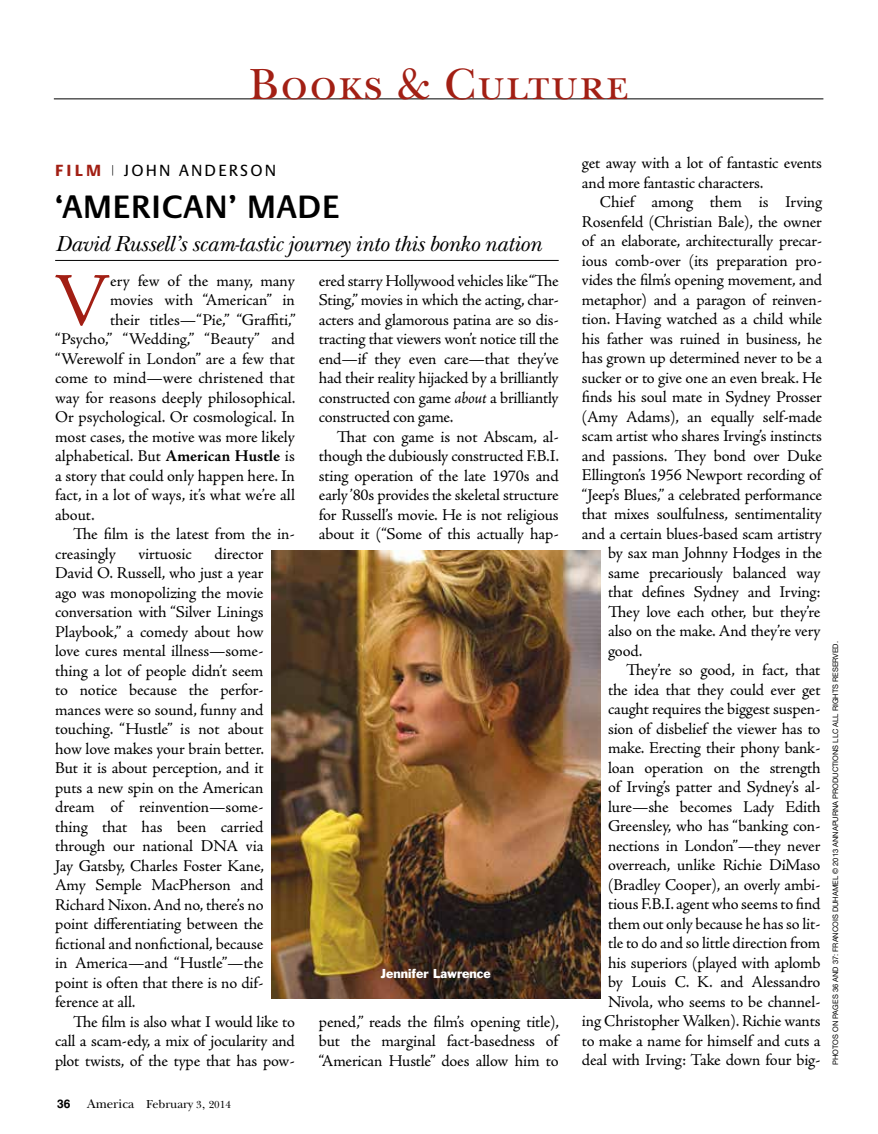
<style>
.page{position:relative;width:878px;height:1134px;background:#fff}
.page>*{position:absolute;margin:0;border:0;box-sizing:border-box;transform-origin:0 0}
.t1{font:76.2px "Adobe Jenson Pro";color:#a21f14}
.t2{font:45px "New Baskerville ITC";letter-spacing:.04em;color:#a21f14}
.t3{font:600 33px "Praxis LT Pro";letter-spacing:.025em;color:#000}
.t4{font:italic 22.5px "New Baskerville ITC";letter-spacing:-.015em;color:#000}
.t5{font:16.5px/19.5px "Adobe Jenson Pro";letter-spacing:-.01em;color:#000;text-align:justify}
.t6{font:16.5px "Praxis LT Pro";letter-spacing:.13em;color:#000}
.t7{font:12.75px "New Baskerville ITC";color:#000}
.t8{font:12px "Franklin Gothic Std";color:#fff}
.t9{font:7.5px "Helvetica Neue";color:#000}
.s1{font-weight:700;color:#a21f14}
.s2{font-style:italic}
.s3{font-weight:700}
.s4{font-family:"Helvetica LT Std";font-weight:700;font-size:12px}
.s5{font-size:12px}
.s6{font-size:10.5px}
</style>
<div class="page">
<hr style="left:54px;top:99px;width:769px;height:1px;background:#000">
<hr style="left:55px;top:260px;width:503px;height:1px;background:#000">
<img style="left:271px;top:551px;width:329px;height:448px">
<h2 class="t2" style="left:249px;top:57px;width:381px">Books &amp; Culture</h2>
<p class="t6" style="left:55px;top:160px;width:222px"><span class="s1">f ilm</span> <sup>|</sup> JOHN ANDERSON</p>
<h3 class="t3" style="left:55px;top:187px;width:286px">‘AM ERICAN’ MADE</h3>
<h3 class="t4" style="left:55px;top:230px;width:488px">David Russell’s scam-tastic journey into this bonko nation</h3>
<h1 class="t1" style="left:53px;top:258px;width:56px">V</h1>
<p class="t5" style="left:110px;top:271px;width:186px">ery few of the many, many</p>
<p class="t5" style="left:319px;top:271px;width:241px">ered starry Hollywood vehicles like “The Sting,” movies in which the acting, char&shy;acters and glamorous patina are so dis&shy;tracting that viewers won’t notice till the end—if they even care—that they’ve had their reality hijacked by a brilliantly constructed con game <span class="s2">about</span> a brilliantly constructed con game.</p>
<p class="t5" style="left:319px;top:427px;width:242px;text-indent:18px">That con game is not Abscam, al&shy;though the dubiously constructed F.B.I. sting operation of the late 1970s and early ’80s provides the skeletal structure for Russell’s movie. He is not religious about it (“Some of this actually hap-</p>
<p class="t5" style="left:110px;top:290px;width:186px">movies with “American” in</p>
<p class="t5" style="left:110px;top:310px;width:187px">their titles—“Pie,” “Graffiti,”</p>
<p class="t5" style="left:55px;top:329px;width:241px">“Psycho,” “Wedding,” “Beauty” and</p>
<p class="t5" style="left:55px;top:349px;width:241px">“Werewolf in London” are a few that</p>
<p class="t5" style="left:55px;top:368px;width:241px">come to mind—were christened that</p>
<p class="t5" style="left:55px;top:388px;width:242px">way for reasons deeply philosophical.</p>
<p class="t5" style="left:55px;top:408px;width:241px">Or psychological. Or cosmological. In</p>
<p class="t5" style="left:55px;top:427px;width:241px">most cases, the motive was more likely</p>
<p class="t5" style="left:55px;top:447px;width:241px">alphabetical. But <span class="s3">American Hustle</span> is</p>
<p class="t5" style="left:55px;top:466px;width:241px">a story that could only happen here. In</p>
<p class="t5" style="left:55px;top:486px;width:241px">fact, in a lot of ways, it’s what we’re all</p>
<p class="t5" style="left:55px;top:505px;width:41px">about.</p>
<p class="t5" style="left:73px;top:525px;width:223px">The film is the latest from the in-</p>
<p class="t5" style="left:55px;top:544px;width:62px">creasingly</p>
<p class="t5" style="left:138px;top:544px;width:55px">virtuosic</p>
<p class="t5" style="left:55px;top:544px;width:210px;text-indent:159px">director David O. Russell, who just a year ago was monopolizing the movie conversation with “Silver Linings Playbook,” a comedy about how love cures mental illness—some&shy;thing a lot of people didn’t seem to notice because the perfor&shy;mances were so sound, funny and touching. “Hustle” is not about how love makes your brain better.<br>But it is about perception, and it puts a new spin on the American dream of reinvention—some&shy;thing that has been carried through our national DNA via Jay Gatsby, Charles Foster Kane, Amy Semple MacPherson and Richard Nixon. And no, there’s no point differentiating between the fictional and nonfictional, because in America—and “Hustle”—the point is often that there is no dif&shy;ference at all.</p>
<p class="t5" style="left:55px;top:1012px;width:241px;text-indent:18px">The film is also what I would like to call a scam-edy, a mix of jocularity and plot twists, of the type that has pow-</p>
<p class="t8" style="left:381px;top:966px;width:112px">Jennifer Lawrence</p>
<p class="t5" style="left:319px;top:1012px;width:242px">pened,” reads the film’s opening title), but the marginal fact-basedness of “American Hustle” does allow him to</p>
<p class="t7" style="left:57px;top:1097px;width:175px"><span class="s4">36</span> America <span class="s5">February</span> <span class="s6">3</span>, <span class="s6">2014</span></p>
<p class="t5" style="left:582px;top:154px;width:241px">get away with a lot of fantastic events and more fantastic characters.</p>
<p class="t5" style="left:600px;top:193px;width:224px">Chief among them is Irving</p>
<p class="t5" style="left:582px;top:212px;width:241px">Rosenfeld (Christian Bale), the owner</p>
<p class="t5" style="left:582px;top:232px;width:241px">of an elaborate, architecturally precar-</p>
<p class="t5" style="left:582px;top:251px;width:241px">ious comb-over (its preparation pro-</p>
<p class="t5" style="left:582px;top:271px;width:242px">vides the film’s opening movement, and</p>
<p class="t5" style="left:582px;top:290px;width:241px">metaphor) and a paragon of reinven-</p>
<p class="t5" style="left:582px;top:310px;width:241px">tion. Having watched as a child while</p>
<p class="t5" style="left:582px;top:329px;width:242px">his father was ruined in business, he</p>
<p class="t5" style="left:582px;top:349px;width:242px">has grown up determined never to be a</p>
<p class="t5" style="left:582px;top:368px;width:242px">sucker or to give one an even break. He</p>
<p class="t5" style="left:582px;top:388px;width:242px">finds his soul mate in Sydney Prosser</p>
<p class="t5" style="left:582px;top:407px;width:242px">(Amy Adams), an equally self-made</p>
<p class="t5" style="left:582px;top:427px;width:241px">scam artist who shares Irving’s instincts</p>
<p class="t5" style="left:582px;top:446px;width:242px">and passions. They bond over Duke</p>
<p class="t5" style="left:582px;top:466px;width:241px">Ellington’s 1956 Newport recording of</p>
<p class="t5" style="left:582px;top:485px;width:242px">“Jeep’s Blues,” a celebrated performance</p>
<p class="t5" style="left:582px;top:505px;width:242px">that mixes soulfulness, sentimentality</p>
<p class="t5" style="left:582px;top:524px;width:241px">and a certain blues-based scam artistry</p>
<p class="t5" style="left:608px;top:544px;width:215px">by sax man Johnny Hodges in the</p>
<p class="t5" style="left:608px;top:563px;width:214px">same precariously balanced way</p>
<p class="t5" style="left:608px;top:583px;width:214px">that defines Sydney and Irving:</p>
<p class="t5" style="left:608px;top:602px;width:214px">They love each other, but they’re</p>
<p class="t5" style="left:608px;top:622px;width:214px">also on the make. And they’re very</p>
<p class="t5" style="left:608px;top:641px;width:36px">good.</p>
<p class="t5" style="left:626px;top:661px;width:196px">They’re so good, in fact, that</p>
<p class="t5" style="left:608px;top:680px;width:214px">the idea that they could ever get</p>
<p class="t5" style="left:608px;top:700px;width:214px">caught requires the biggest suspen-</p>
<p class="t5" style="left:608px;top:719px;width:214px">sion of disbelief the viewer has to</p>
<p class="t5" style="left:608px;top:739px;width:214px">make. Erecting their phony bank-</p>
<p class="t5" style="left:608px;top:758px;width:214px">loan operation on the strength</p>
<p class="t5" style="left:608px;top:778px;width:214px">of Irving’s patter and Sydney’s al-</p>
<p class="t5" style="left:608px;top:797px;width:214px">lure—she becomes Lady Edith</p>
<p class="t5" style="left:608px;top:817px;width:214px">Greensley, who has “banking con-</p>
<p class="t5" style="left:608px;top:836px;width:214px">nections in London”—they never</p>
<p class="t5" style="left:608px;top:856px;width:214px">overreach, unlike Richie DiMaso</p>
<p class="t5" style="left:608px;top:875px;width:214px">(Bradley Cooper), an overly ambi-</p>
<p class="t5" style="left:608px;top:895px;width:214px">tious F.B.I. agent who seems to find</p>
<p class="t5" style="left:608px;top:914px;width:214px">them out only because he has so lit-</p>
<p class="t5" style="left:608px;top:934px;width:214px">tle to do and so little direction from</p>
<p class="t5" style="left:608px;top:953px;width:214px">his superiors (played with aplomb</p>
<p class="t5" style="left:608px;top:973px;width:214px">by Louis C. K. and Alessandro</p>
<p class="t5" style="left:608px;top:992px;width:214px">Nivola, who seems to be channel-</p>
<p class="t5" style="left:582px;top:1012px;width:240px">ing Christopher Walken). Richie wants</p>
<p class="t5" style="left:582px;top:1031px;width:240px">to make a name for himself and cuts a</p>
<p class="t5" style="left:582px;top:1051px;width:240px">deal with Irving: Take down four big-</p>
<p class="t9" style="left:830px;top:1065px;width:425px;rotate:-90deg">Photos on pages 36 and 37: Francois Duhamel © 2013 Annapurna Productions LLC All Rights Reserved.</p>
</div>
